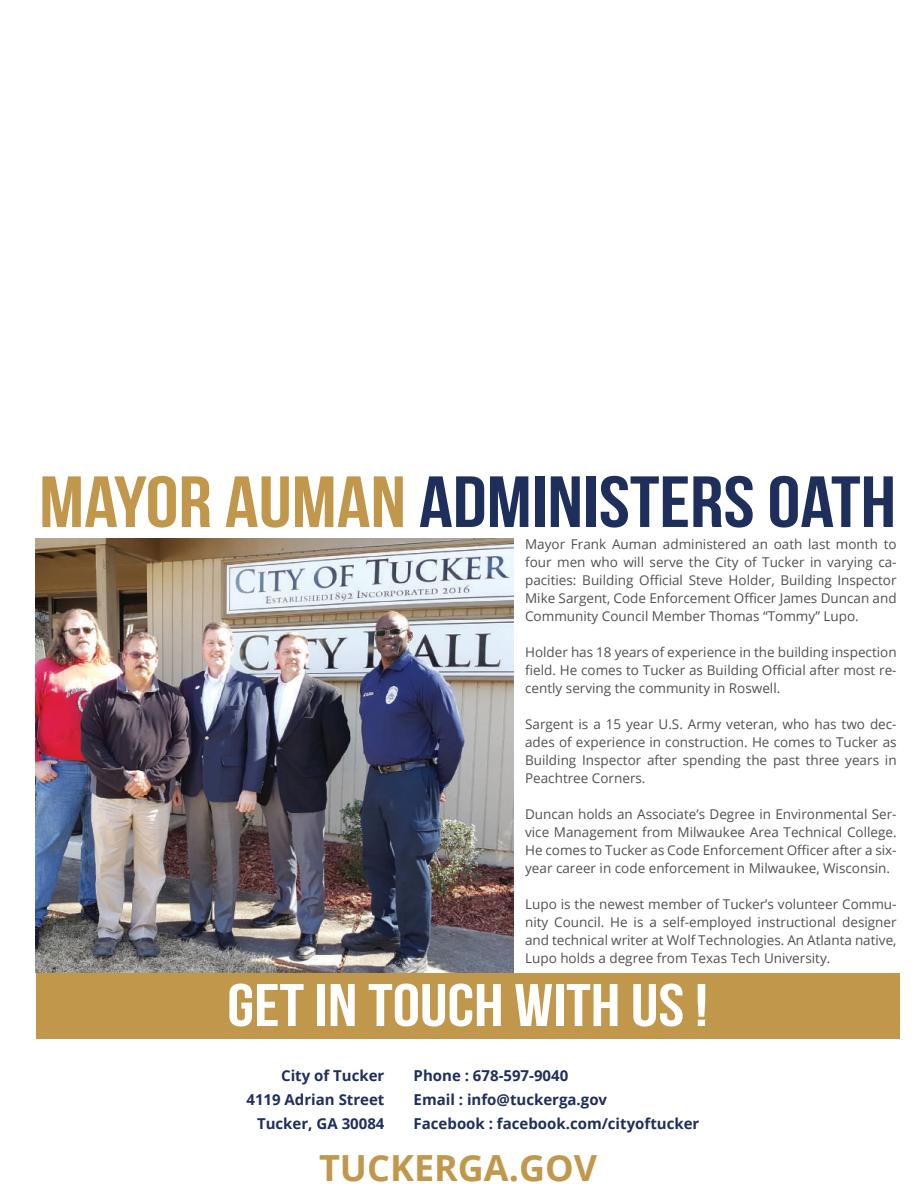
<style>
.page{position:relative;width:918px;height:1188px;background:#fff}
.page>*{position:absolute;margin:0;border:0;box-sizing:border-box;transform-origin:0 0}
.t1{font:72.3px "Bebas Neue";color:#1e2f5c;scale:1.15 1}
.t2{font:60px "Bebas Neue";color:#fff;scale:1.15 1}
.t3{font:700 36px "Open Sans";color:#c1984b}
.t4{font:700 15px/24px "Open Sans";color:#1e2f5c}
.t5{font:13.5px/18px "Open Sans";color:#231f20;text-align:justify}
.s1{color:#c1984b}
</style>
<div class="page">
<div style="left:36px;top:973px;width:864px;height:66px;background:#c1984b"></div>
<img style="left:36px;top:539px;width:477px;height:434px">
<h1 class="t1" style="left:39px;top:462px;width:747px"><span class="s1">MAYOR AUMAN</span> ADMINISTERS OATH</h1>
<p class="t5" style="left:525px;top:535px;width:373px">Mayor Frank Auman administered an oath last month to four men who will serve the City of Tucker in varying ca&shy;pacities: Building Official Steve Holder, Building Inspector Mike Sargent, Code Enforcement Officer James Duncan and Community Council Member Thomas “Tommy” Lupo.</p>
<p class="t5" style="left:525px;top:643px;width:373px">Holder has 18 years of experience in the building inspection field. He comes to Tucker as Building Official after most re&shy;cently serving the community in Roswell.</p>
<p class="t5" style="left:525px;top:715px;width:373px">Sargent is a 15 year U.S. Army veteran, who has two dec&shy;ades of experience in construction. He comes to Tucker as Building Inspector after spending the past three years in Peachtree Corners.</p>
<p class="t5" style="left:525px;top:805px;width:373px">Duncan holds an Associate’s Degree in Environmental Ser&shy;vice Management from Milwaukee Area Technical College.<br>He comes to Tucker as Code Enforcement Officer after a six&shy;year career in code enforcement in Milwaukee, Wisconsin.</p>
<p class="t5" style="left:525px;top:895px;width:373px">Lupo is the newest member of Tucker’s volunteer Commu&shy;nity Council. He is a self-employed instructional designer and technical writer at Wolf Technologies. An Atlanta native, Lupo holds a degree from Texas Tech University.</p>
<h2 class="t2" style="left:227px;top:972px;width:420px">GET IN TOUCH WITH US !</h2>
<p class="t4" style="left:246px;top:1063px;width:140px;text-align:right">City of Tucker<br>4119 Adrian Street<br>Tucker, GA 30084</p>
<p class="t4" style="left:414px;top:1063px;width:287px">Phone : 678-597-9040<br>Email : info@tuckerga.gov<br>Facebook : facebook.com/cityoftucker</p>
<h3 class="t3" style="left:319px;top:1143px;width:280px">TUCKERGA.GOV</h3>
</div>
